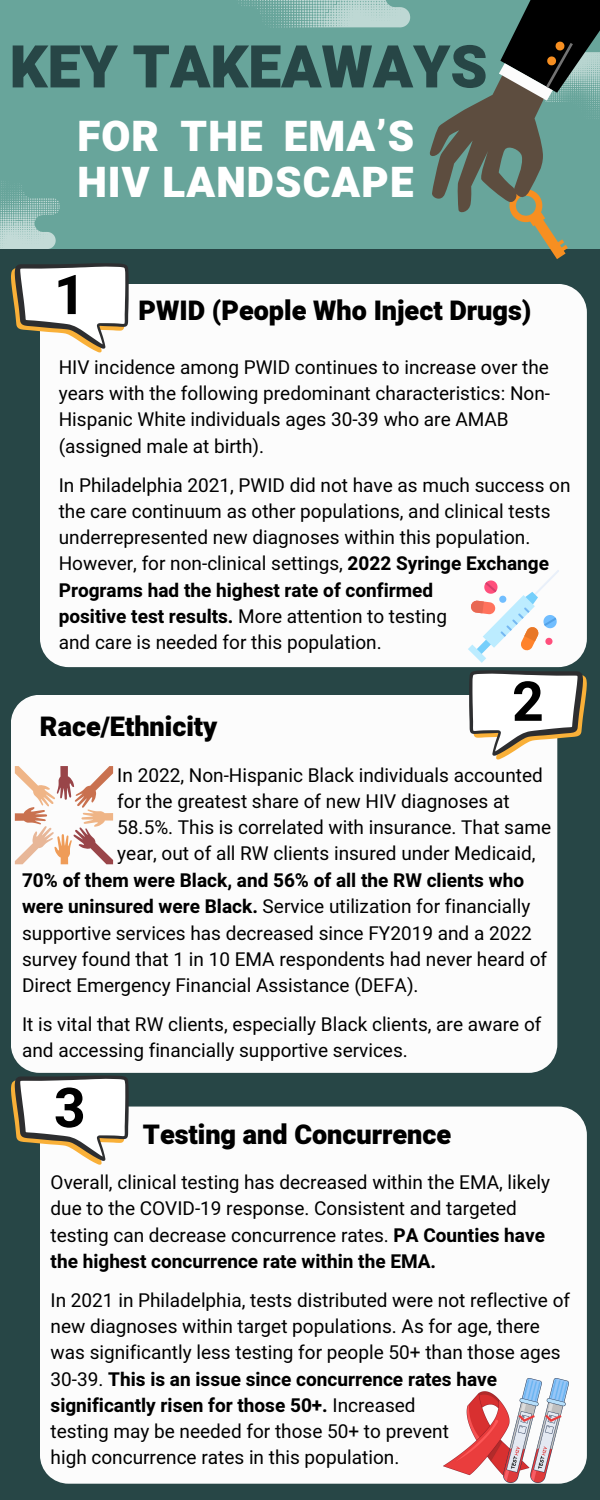
<style>
.page{position:relative;width:600px;height:1500px;background:#274646}
.page>*{position:absolute;margin:0;border:0;box-sizing:border-box;transform-origin:0 0}
.t1{font:900 59px "Heebo";color:#274646}
.t2{font:700 55px "Heebo";color:#000}
.t3{font:900 42px/45.8px "Heebo";letter-spacing:.025em;color:#fff}
.t4{font:900 27px "Heebo";color:#000}
.t5{font:19px/26.2px "Heebo";color:#000}
.s1{font-weight:700}
</style>
<div class="page">
<div style="left:0;top:0;width:600px;height:249px;background:#68a59b"></div>
<svg style="left:238px;top:0;width:173px;height:27px"></svg>
<svg style="left:0;top:181px;width:60px;height:68px"></svg>
<div style="left:40px;top:284px;width:546px;height:383px;background:#fcfcfc"></div>
<svg style="left:11px;top:263px;width:118px;height:89px;background:#cac8c0"></svg>
<svg style="left:429px;top:0;width:171px;height:259px"></svg>
<div style="left:11px;top:695px;width:546px;height:378px;background:#fcfcfc"></div>
<svg style="left:469px;top:670px;width:118px;height:90px;background:#cccac2"></svg>
<div style="left:40px;top:1107px;width:547px;height:377px;background:#fcfcfc"></div>
<svg style="left:11px;top:1075px;width:118px;height:90px;background:#cac8c0"></svg>
<svg style="left:15px;top:766px;width:98px;height:98px;background:#eed7ce"></svg>
<svg style="left:468px;top:570px;width:91px;height:93px;background:#ecebed"></svg>
<img style="left:444px;top:1379px;width:124px;height:103px">
<p class="t1" style="left:10px;top:26px;width:479px">KEY TAKEAWAYS</p>
<h3 class="t3" style="left:77px;top:115px;width:338px">FOR THE EMA’S<br>HIV LANDSCAPE</h3>
<p class="t2" style="left:54px;top:256px;width:33px">1</p>
<p class="t4" style="left:138px;top:291px;width:395px">PWID (People Who Inject Drugs)</p>
<p class="t5" style="left:59px;top:355px;width:493px">HIV incidence among PWID continues to increase over the years with the following predominant characteristics: Non-Hispanic White individuals ages 30-39 who are AMAB (assigned male at birth).</p>
<h1 class="t5" style="left:59px;top:473px;width:513px">In Philadelphia 2021, PWID did not have as much success on the care continuum as other populations, and clinical tests underrepresented new diagnoses within this population.<br>However, for non-clinical settings, <span class="s1">2022 Syringe Exchange Programs had the highest rate of confirmed</span></h1>
<p class="t5" style="left:59px;top:604px;width:390px"><span class="s1">positive test results.</span> More attention to testing</p>
<h2 class="t5" style="left:59px;top:630px;width:325px">and care is needed for this population.</h2>
<p class="t4" style="left:40px;top:707px;width:179px">Race/Ethnicity</p>
<p class="t2" style="left:512px;top:663px;width:33px">2</p>
<p class="t5" style="left:117px;top:762px;width:435px">In 2022, Non-Hispanic Black individuals accounted for the greatest share of new HIV diagnoses at 58.5%. This is correlated with insurance. That same year, out of all RW clients insured under Medicaid,</p>
<p class="t5" style="left:22px;top:868px;width:527px"><span class="s1">70% of them were Black, and 56% of all the RW clients who were uninsured were Black.</span> Service utilization for financially supportive services has decreased since FY2019 and a 2022 survey found that 1 in 10 EMA respondents had never heard of Direct Emergency Financial Assistance (DEFA).</p>
<p class="t5" style="left:22px;top:1012px;width:521px">It is vital that RW clients, especially Black clients, are aware of and accessing financially supportive services.</p>
<p class="t2" style="left:54px;top:1070px;width:33px">3</p>
<p class="t4" style="left:143px;top:1115px;width:310px">Testing and Concurrence</p>
<p class="t5" style="left:51px;top:1170px;width:501px">Overall, clinical testing has decreased within the EMA, likely due to the COVID-19 response. Consistent and targeted testing can decrease concurrence rates. <span class="s1">PA Counties have the highest concurrence rate within the EMA.</span></p>
<p class="t5" style="left:51px;top:1288px;width:521px">In 2021 in Philadelphia, tests distributed were not reflective of new diagnoses within target populations. As for age, there was significantly less testing for people 50+ than those ages 30-39. <span class="s1">This is an issue since concurrence rates have significantly risen for those 50+.</span> Increased</p>
<p class="t5" style="left:51px;top:1419px;width:400px">testing may be needed for those 50+ to prevent</p>
<p class="t5" style="left:51px;top:1445px;width:350px">high concurrence rates in this population.</p>
</div>
